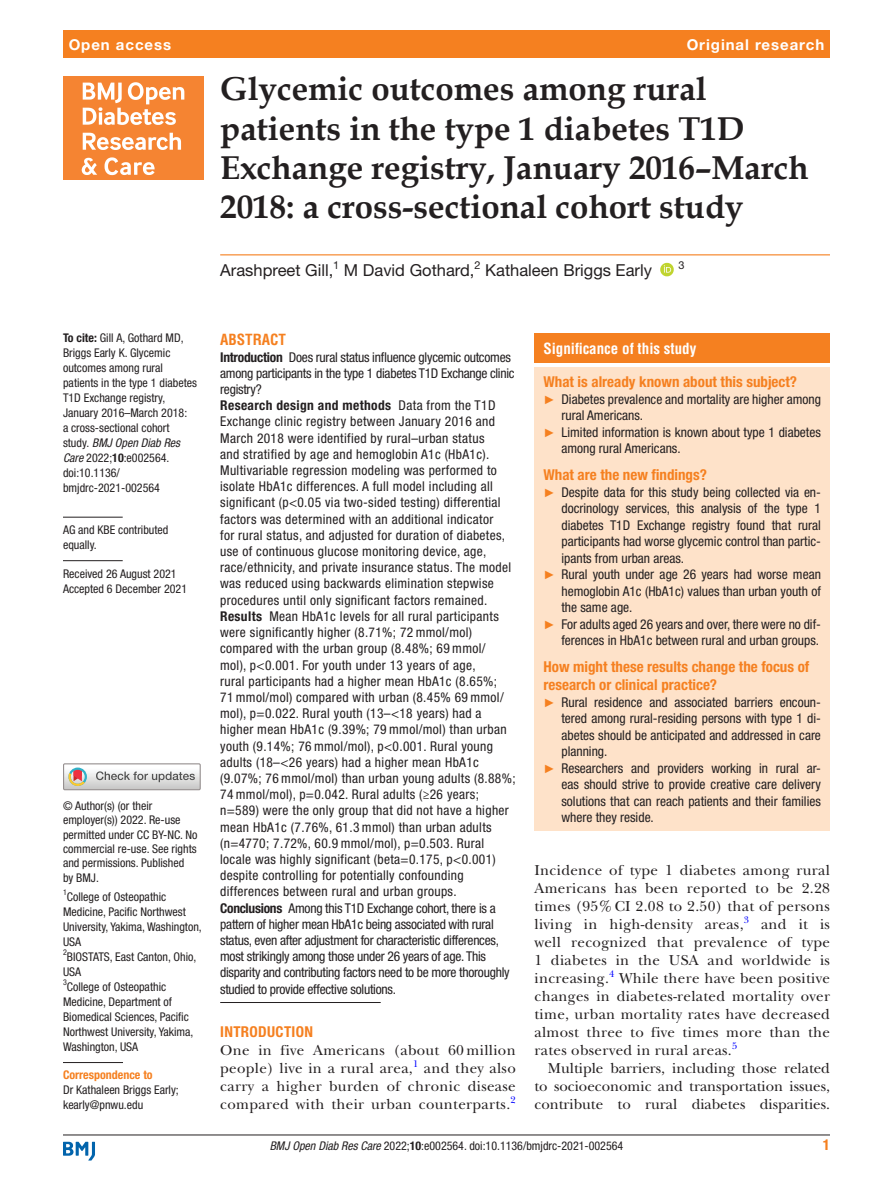
<style>
.page{position:relative;width:893px;height:1191px;background:#fff}
.page>*{position:absolute;margin:0;border:0;box-sizing:border-box;transform-origin:0 0}
.t1{font:700 33px/39px "Book Antiqua";color:#231f20}
.t2{font:16.5px "Helvetica Neue LT Std";color:#231f20}
.t3{font:15px/18px "New Baskerville";letter-spacing:.02em;color:#231f20;text-align:justify}
.t4{font:700 condensed 15px/18px "Helvetica Neue LT Std";color:#f58020}
.t5{font:700 15px "Helvetica Neue LT Std";letter-spacing:.065em;color:#fff}
.t6{font:700 condensed 15px "Helvetica";color:#fff}
.t7{font:700 condensed 15px "Helvetica Neue LT Std";letter-spacing:.025em;color:#f58020}
.t8{font:700 condensed 15px "Helvetica";color:#f58020}
.t9{font:condensed 13.5px/16.2px "Helvetica Neue LT Std";letter-spacing:.01em;color:#231f20}
.t10{font:condensed 12px/15px "Helvetica Neue LT Std";color:#231f20}
.t11{font:700 condensed 12px "Helvetica Neue LT Std";color:#f58020}
.t12{font:10.95px "Helvetica Neue LT Std";color:#231f20}
.t13{font:9.9px "New Baskerville";color:#00f}
.s1{font-weight:700}
.s2{font-style:italic}
.s3{font-family:"Arial";font-stretch:normal;font-size:12px;color:#f58020}
</style>
<div class="page">
<hr style="left:63px;top:1134px;width:767px;height:1px;background:#231f20">
<svg style="left:63px;top:1141px;width:32px;height:19px"></svg>
<div style="left:63px;top:31px;width:767px;height:27px;background:#f58020"></div>
<hr style="left:220px;top:254px;width:610px;height:1px;background:#f58020">
<svg style="left:660px;top:263px;width:14px;height:13px"></svg>
<hr style="left:63px;top:1062px;width:60px;height:1px;background:#231f20">
<hr style="left:63px;top:517px;width:60px;height:1px;background:#231f20">
<hr style="left:63px;top:560px;width:60px;height:1px;background:#231f20">
<div style="left:63px;top:763px;width:138px;height:27px;border:1px solid #969090"></div>
<svg style="left:64px;top:764px;width:136px;height:25px"></svg>
<div style="left:63px;top:76px;width:140px;height:104px;background:#f58432"></div>
<svg style="left:83px;top:82px;width:101px;height:43px"></svg>
<svg style="left:83px;top:133px;width:98px;height:17px"></svg>
<svg style="left:82px;top:158px;width:15px;height:17px"></svg>
<svg style="left:105px;top:157px;width:50px;height:18px"></svg>
<hr style="left:220px;top:1002px;width:161px;height:1px;background:#231f20">
<div style="left:534px;top:333px;width:296px;height:30px;background:#f58020"></div>
<div style="left:534px;top:367px;width:296px;height:464px;background:#fee2c9"></div>
<p class="t5" style="left:69px;top:35px;width:104px">Open access</p>
<p class="t5" style="left:687px;top:35px;width:139px">Original research</p>
<h1 class="t1" style="left:220px;top:70px;width:590px">Glycemic outcomes among rural patients in the type 1 diabetes T1D Exchange registry, January 2016–March 2018: a cross-sectional cohort study</h1>
<p class="t2" style="left:220px;top:261px;width:433px">Arashpreet Gill,<sup>1</sup> M David Gothard,<sup>2</sup> Kathaleen Briggs Early</p>
<p class="t12" style="left:678px;top:258px;width:8px">3</p>
<p class="t10" style="left:63px;top:330px;width:135px"><span class="s1">To cite:</span> Gill A, Gothard MD,<br>Briggs Early K. Glycemic outcomes among rural patients in the type 1 diabetes<br>T1D Exchange registry,<br>January 2016–March 2018:<br>a cross-sectional cohort study. <span class="s2">BMJ Open Diab Res<br>Care</span> 2022;<span class="s1">10</span>:e002564. doi:10.1136/ bmjdrc-2021-002564</p>
<p class="t10" style="left:63px;top:522px;width:107px">AG and KBE contributed equally.</p>
<p class="t10" style="left:63px;top:566px;width:126px">Received 26 August 2021<br>Accepted 6 December 2021</p>
<p class="t10" style="left:63px;top:798px;width:136px;line-height:14.4px">© Author(s) (or their employer(s)) 2022. Re-use permitted under CC BY-NC. No commercial re-use. See rights and permissions. Published by BMJ.</p>
<p class="t10" style="left:63px;top:889px;width:140px"><sup>1</sup>College of Osteopathic<br>Medicine, Pacific Northwest<br>University, Yakima, Washington,<br>USA<br><sup>2</sup>BIOSTATS, East Canton, Ohio,<br>USA<br><sup>3</sup>College of Osteopathic<br>Medicine, Department of<br>Biomedical Sciences, Pacific<br>Northwest University, Yakima,<br>Washington, USA</p>
<p class="t11" style="left:63px;top:1067px;width:91px">Correspondence to</p>
<p class="t10" style="left:63px;top:1082px;width:117px">Dr Kathaleen Briggs Early; kearly@pnwu.edu</p>
<p class="t8" style="left:220px;top:330px;width:67px">ABSTRACT</p>
<p class="t9" style="left:220px;top:349px;width:297px"><span class="s1">Introduction</span> Does rural status influence glycemic outcomes among participants in the type 1 diabetes T1D Exchange clinic registry?<br><span class="s1">Research design and methods</span> Data from the T1D Exchange clinic registry between January 2016 and March 2018 were identified by rural–urban status<br>and stratified by age and hemoglobin A1c (HbA1c).<br>Multivariable regression modeling was performed to isolate HbA1c differences. A full model including all significant (p&lt;0.05 via two-sided testing) differential factors was determined with an additional indicator<br>for rural status, and adjusted for duration of diabetes, use of continuous glucose monitoring device, age, race/ethnicity, and private insurance status. The model was reduced using backwards elimination stepwise procedures until only significant factors remained.<br><span class="s1">Results</span> Mean HbA1c levels for all rural participants were significantly higher (8.71%; 72 mmol/mol) compared with the urban group (8.48%; 69 mmol/<br>mol), p&lt;0.001. For youth under 13 years of age,<br>rural participants had a higher mean HbA1c (8.65%;<br>71 mmol/mol) compared with urban (8.45% 69 mmol/ mol), p=0.022. Rural youth (13–&lt;18 years) had a higher mean HbA1c (9.39%; 79 mmol/mol) than urban youth (9.14%; 76 mmol/mol), p&lt;0.001. Rural young adults (18–&lt;26 years) had a higher mean HbA1c (9.07%; 76 mmol/mol) than urban young adults (8.88%; 74 mmol/mol), p=0.042. Rural adults (≥26 years; n=589) were the only group that did not have a higher mean HbA1c (7.76%, 61.3 mmol) than urban adults (n=4770; 7.72%, 60.9 mmol/mol), p=0.503. Rural locale was highly significant (beta=0.175, p&lt;0.001) despite controlling for potentially confounding differences between rural and urban groups.<br><span class="s1">Conclusions</span> Among this T1D Exchange cohort, there is a pattern of higher mean HbA1c being associated with rural status, even after adjustment for characteristic differences, most strikingly among those under 26 years of age. This disparity and contributing factors need to be more thoroughly studied to provide effective solutions.</p>
<p class="t7" style="left:220px;top:1023px;width:94px">INTRODUCTION</p>
<p class="t3" style="left:220px;top:1041px;width:297px">One in five Americans (about 60 million people) live in a rural area,</p>
<p class="t13" style="left:413px;top:1057px;width:7px">1</p>
<p class="t3" style="left:220px;top:1059px;width:297px;text-indent:204px">and they also carry a higher burden of chronic disease compared with their urban counterparts.</p>
<p class="t13" style="left:511px;top:1093px;width:7px">2</p>
<p class="t6" style="left:543px;top:339px;width:154px">Significance of this study</p>
<p class="t4" style="left:543px;top:373px;width:255px">What is already known about this subject?</p>
<p class="t9" style="left:543px;top:391px;width:279px"><span class="s3">►</span> Diabetes prevalence and mortality are higher among</p>
<p class="t9" style="left:561px;top:407px;width:83px">rural Americans.</p>
<p class="t9" style="left:543px;top:424px;width:279px"><span class="s3">►</span> Limited information is known about type 1 diabetes</p>
<p class="t9" style="left:561px;top:440px;width:121px">among rural Americans.</p>
<p class="t4" style="left:543px;top:466px;width:165px">What are the new findings?</p>
<p class="t9" style="left:543px;top:484px;width:279px"><span class="s3">►</span> Despite data for this study being collected via en-</p>
<p class="t9" style="left:561px;top:500px;width:261px">docrinology services, this analysis of the type 1</p>
<p class="t9" style="left:561px;top:517px;width:261px">diabetes T1D Exchange registry found that rural</p>
<p class="t9" style="left:561px;top:533px;width:261px">participants had worse glycemic control than partic-</p>
<p class="t9" style="left:561px;top:550px;width:124px">ipants from urban areas.</p>
<p class="t9" style="left:543px;top:566px;width:279px"><span class="s3">►</span> Rural youth under age 26 years had worse mean</p>
<p class="t9" style="left:561px;top:583px;width:261px">hemoglobin A1c (HbA1c) values than urban youth of</p>
<p class="t9" style="left:561px;top:599px;width:73px">the same age.</p>
<p class="t9" style="left:543px;top:616px;width:279px"><span class="s3">►</span> For adults aged 26 years and over, there were no dif-</p>
<p class="t9" style="left:561px;top:632px;width:259px">ferences in HbA1c between rural and urban groups.</p>
<p class="t4" style="left:543px;top:658px;width:267px">How might these results change the focus of research or clinical practice?</p>
<p class="t9" style="left:543px;top:694px;width:279px"><span class="s3">►</span> Rural residence and associated barriers encoun-</p>
<p class="t9" style="left:561px;top:710px;width:261px">tered among rural-residing persons with type 1 di-</p>
<p class="t9" style="left:561px;top:727px;width:261px">abetes should be anticipated and addressed in care</p>
<p class="t9" style="left:561px;top:743px;width:47px">planning.</p>
<p class="t9" style="left:543px;top:760px;width:279px"><span class="s3">►</span> Researchers and providers working in rural ar-</p>
<p class="t9" style="left:561px;top:776px;width:261px">eas should strive to provide creative care delivery</p>
<p class="t9" style="left:561px;top:793px;width:261px">solutions that can reach patients and their families</p>
<p class="t9" style="left:561px;top:809px;width:94px">where they reside.</p>
<p class="t3" style="left:534px;top:861px;width:297px">Incidence of type 1 diabetes among rural Americans has been reported to be 2.28 times (95% CI 2.08 to 2.50) that of persons living in high-density areas,</p>
<p class="t13" style="left:744px;top:913px;width:7px">3</p>
<p class="t3" style="left:534px;top:915px;width:297px;text-indent:227px">and it is well recognized that prevalence of type 1 diabetes in the USA and worldwide is increasing.</p>
<p class="t13" style="left:609px;top:967px;width:7px">4</p>
<p class="t3" style="left:534px;top:969px;width:297px;text-indent:85px">While there have been positive changes in diabetes-related mortality over time, urban mortality rates have decreased almost three to five times more than the rates observed in rural areas.</p>
<p class="t13" style="left:732px;top:1039px;width:7px">5</p>
<p class="t3" style="left:534px;top:1059px;width:297px;text-indent:14px">Multiple barriers, including those related to socioeconomic and transportation issues, contribute to rural diabetes disparities.</p>
<p class="t10" style="left:270px;top:1137px;width:355px"><span class="s2">BMJ Open Diab Res Care</span> 2022;<span class="s1">10</span>:e002564. doi:10.1136/bmjdrc-2021-002564</p>
<p class="t4" style="left:823px;top:1135px;width:9px">1</p>
</div>
